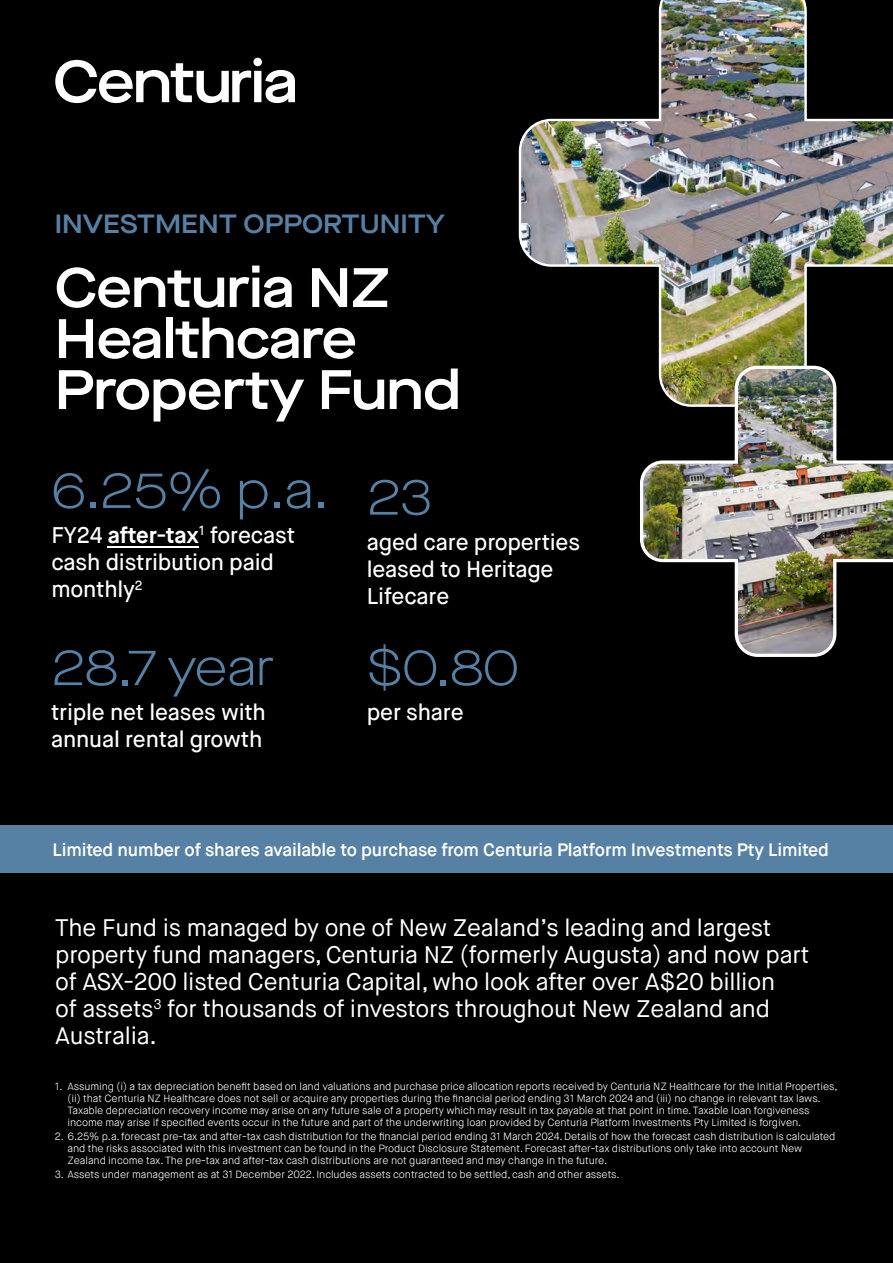
<style>
.page{position:relative;width:893px;height:1263px;background:#000}
.page>*{position:absolute;margin:0;border:0;box-sizing:border-box;transform-origin:0 0}
.t1{font:600 55.5px/51px "Maison Neue Extended";letter-spacing:-.01em;color:#fff}
.t2{font:300 51px "Maison Neue Extended";letter-spacing:-.01em;color:#5681a4}
.t3{font:600 26.4px "Maison Neue Extended";color:#5681a4}
.t4{font:24px/27px "Maison Neue";letter-spacing:-.01em;color:#fff}
.t5{font:500 22.65px/27.2px "Maison Neue";letter-spacing:-.01em;color:#fff}
.t6{font:600 18px "Maison Neue";letter-spacing:-.01em;color:#fff}
.t7{font:300 10.5px/12px "Maison Neue";letter-spacing:-.01em;color:#fff}
.s1{font-weight:700}
</style>
<div class="page">
<img style="left:518px;top:0;width:375px;height:364px">
<img style="left:640px;top:364px;width:253px;height:293px">
<hr style="left:108px;top:546px;width:91px;height:1px;background:#fff">
<div style="left:0;top:825px;width:893px;height:48px;background:#5681a4"></div>
<svg style="left:253px;top:58px;width:9px;height:8px"></svg>
<svg style="left:55px;top:60px;width:240px;height:43px"></svg>
<h3 class="t3" style="left:55px;top:205px;width:392px">INVESTMENT OPPORTUNITY</h3>
<h1 class="t1" style="left:55px;top:261px;width:407px">Centuria NZ<br>Healthcare<br>Property Fund</h1>
<h2 class="t2" style="left:51px;top:457px;width:278px">6.25% p.a.</h2>
<h3 class="t5" style="left:51px;top:522px;width:245px">FY24 <span class="s1">after-tax</span><sup>1</sup> forecast cash distribution paid monthly<sup>2</sup></h3>
<h2 class="t2" style="left:51px;top:634px;width:225px">28.7 year</h2>
<h3 class="t5" style="left:51px;top:699px;width:216px">triple net leases with annual rental growth</h3>
<h2 class="t2" style="left:367px;top:464px;width:67px">23</h2>
<h3 class="t5" style="left:367px;top:528px;width:215px">aged care properties leased to Heritage<br>Lifecare</h3>
<h2 class="t2" style="left:367px;top:634px;width:154px">$0.80</h2>
<h3 class="t5" style="left:367px;top:699px;width:98px">per share</h3>
<h3 class="t6" style="left:53px;top:839px;width:778px">Limited number of shares available to purchase from Centuria Platform Investments Pty Limited</h3>
<p class="t4" style="left:55px;top:914px;width:756px">The Fund is managed by one of New Zealand’s leading and largest property fund managers, Centuria NZ (formerly Augusta) and now part of ASX-200 listed Centuria Capital, who look after over A$20 billion<br>of assets<sup>3</sup> for thousands of investors throughout New Zealand and Australia.</p>
<p class="t7" style="left:68px;top:1080px;width:771px;text-indent:-13px">1. Assuming (i) a tax depreciation benefit based on land valuations and purchase price allocation reports received by Centuria NZ Healthcare for the Initial Properties, (ii) that Centuria NZ Healthcare does not sell or acquire any properties during the financial period ending 31 March 2024 and (iii) no change in relevant tax laws.<br>Taxable depreciation recovery income may arise on any future sale of a property which may result in tax payable at that point in time. Taxable loan forgiveness income may arise if specified events occur in the future and part of the underwriting loan provided by Centuria Platform Investments Pty Limited is forgiven.</p>
<p class="t7" style="left:68px;top:1130px;width:769px;text-indent:-13px">2. 6.25% p.a. forecast pre-tax and after-tax cash distribution for the financial period ending 31 March 2024. Details of how the forecast cash distribution is calculated and the risks associated with this investment can be found in the Product Disclosure Statement. Forecast after-tax distributions only take into account New<br>Zealand income tax. The pre-tax and after-tax cash distributions are not guaranteed and may change in the future.</p>
<p class="t7" style="left:55px;top:1168px;width:566px">3. Assets under management as at 31 December 2022. Includes assets contracted to be settled, cash and other assets.</p>
</div>
